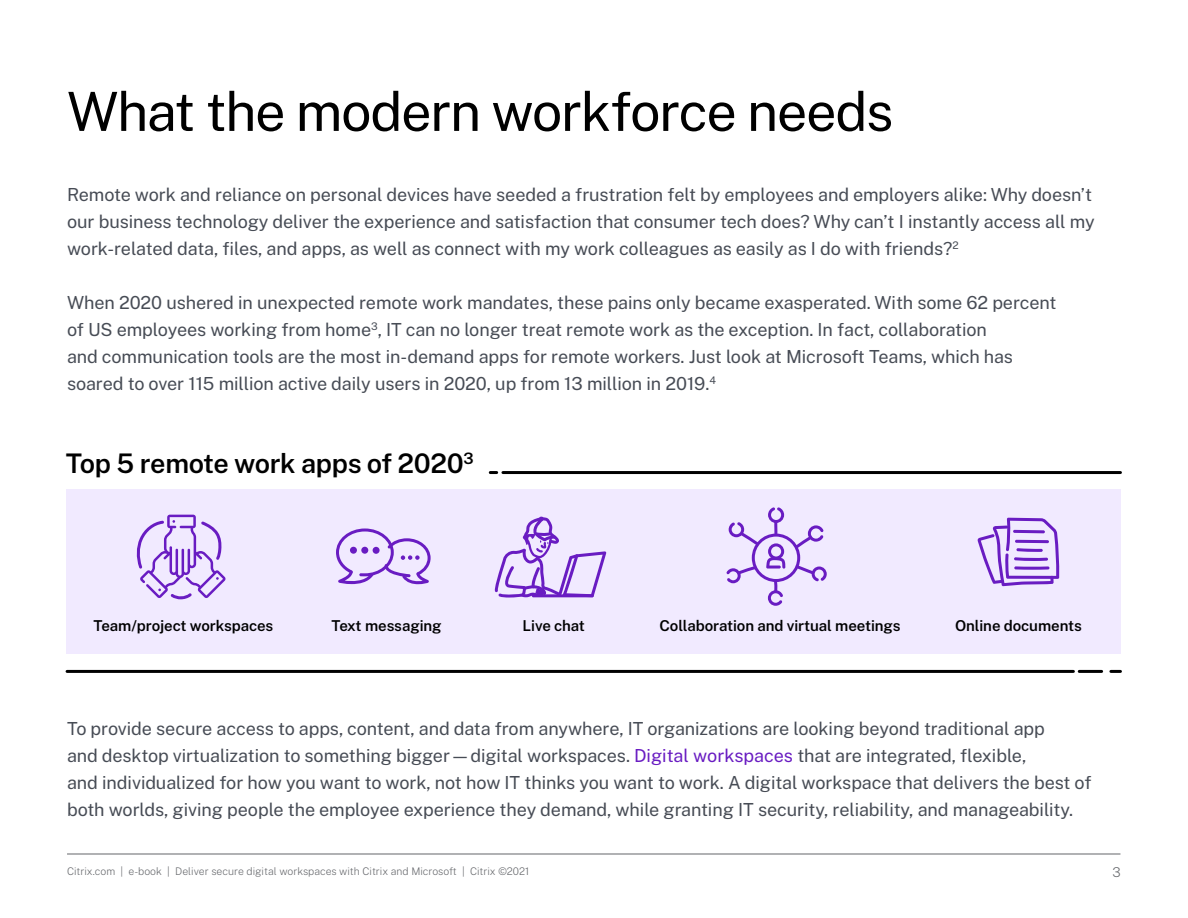
<style>
.page{position:relative;width:1188px;height:918px;background:#fff}
.page>*{position:absolute;margin:0;border:0;box-sizing:border-box;transform-origin:0 0}
.t1{font:54px "Public Sans";letter-spacing:-.025em;color:#000}
.t2{font:600 27px "Public Sans";letter-spacing:-.015em;color:#000}
.t3{font:18px/27px "Public Sans";letter-spacing:-.005em;color:#474c55}
.t4{font:600 15px "Public Sans";letter-spacing:-.005em;color:#000}
.t5{font:200 13.5px "Public Sans";color:#636569}
.t6{font:200 10.5px "Public Sans";color:#636569}
.s1{color:#691cc2}
</style>
<div class="page">
<div style="left:66px;top:489px;width:1054px;height:165px;background:#f1eaff"></div>
<hr style="left:67px;top:854px;width:1053px;height:1px;background:#636569">
<svg style="left:336px;top:528px;width:95px;height:56px"></svg>
<svg style="left:136px;top:515px;width:90px;height:84px"></svg>
<svg style="left:494px;top:517px;width:112px;height:81px"></svg>
<svg style="left:726px;top:507px;width:101px;height:99px"></svg>
<svg style="left:977px;top:518px;width:82px;height:68px"></svg>
<hr style="left:503px;top:471px;width:617px;height:3px;background:#000">
<svg style="left:490px;top:471px;width:7px;height:3px"></svg>
<hr style="left:67px;top:670px;width:1006px;height:3px;background:#000">
<hr style="left:1079px;top:670px;width:23px;height:3px;background:#000">
<svg style="left:1111px;top:670px;width:9px;height:3px"></svg>
<h1 class="t1" style="left:67px;top:71px;width:828px">What the modern workforce needs</h1>
<p class="t3" style="left:67px;top:180px;width:1029px">Remote work and reliance on personal devices have seeded a frustration felt by employees and employers alike: Why doesn’t our business technology deliver the experience and satisfaction that consumer tech does? Why can’t I instantly access all my work-related data, files, and apps, as well as connect with my work colleagues as easily as I do with friends?<sup>2</sup></p>
<p class="t3" style="left:67px;top:288px;width:991px">When 2020 ushered in unexpected remote work mandates, these pains only became exasperated. With some 62 percent of US employees working from home<sup>3</sup>, IT can no longer treat remote work as the exception. In fact, collaboration<br>and communication tools are the most in-demand apps for remote workers. Just look at Microsoft Teams, which has soared to over 115 million active daily users in 2020, up from 13 million in 2019.<sup>4</sup></p>
<h2 class="t2" style="left:66px;top:443px;width:409px">Top 5 remote work apps of 2020<sup>3</sup></h2>
<p class="t4" style="left:94px;top:614px;width:181px">Team/project workspaces</p>
<p class="t4" style="left:331px;top:614px;width:112px">Text messaging</p>
<p class="t4" style="left:523px;top:614px;width:64px">Live chat</p>
<p class="t4" style="left:659px;top:614px;width:243px">Collaboration and virtual meetings</p>
<p class="t4" style="left:955px;top:614px;width:128px">Online documents</p>
<p class="t3" style="left:67px;top:713px;width:1026px">To provide secure access to apps, content, and data from anywhere, IT organizations are looking beyond traditional app<br>and desktop virtualization to something bigger—digital workspaces. <span class="s1">Digital workspaces</span> that are integrated, flexible,<br>and individualized for how you want to work, not how IT thinks you want to work. A digital workspace that delivers the best of both worlds, giving people the employee experience they demand, while granting IT security, reliability, and manageability.</p>
<p class="t6" style="left:67px;top:863px;width:464px">Citrix.com | e-book | Deliver secure digital workspaces with Citrix and Microsoft | Citrix ©2021</p>
<p class="t5" style="left:1113px;top:862px;width:10px">3</p>
</div>
